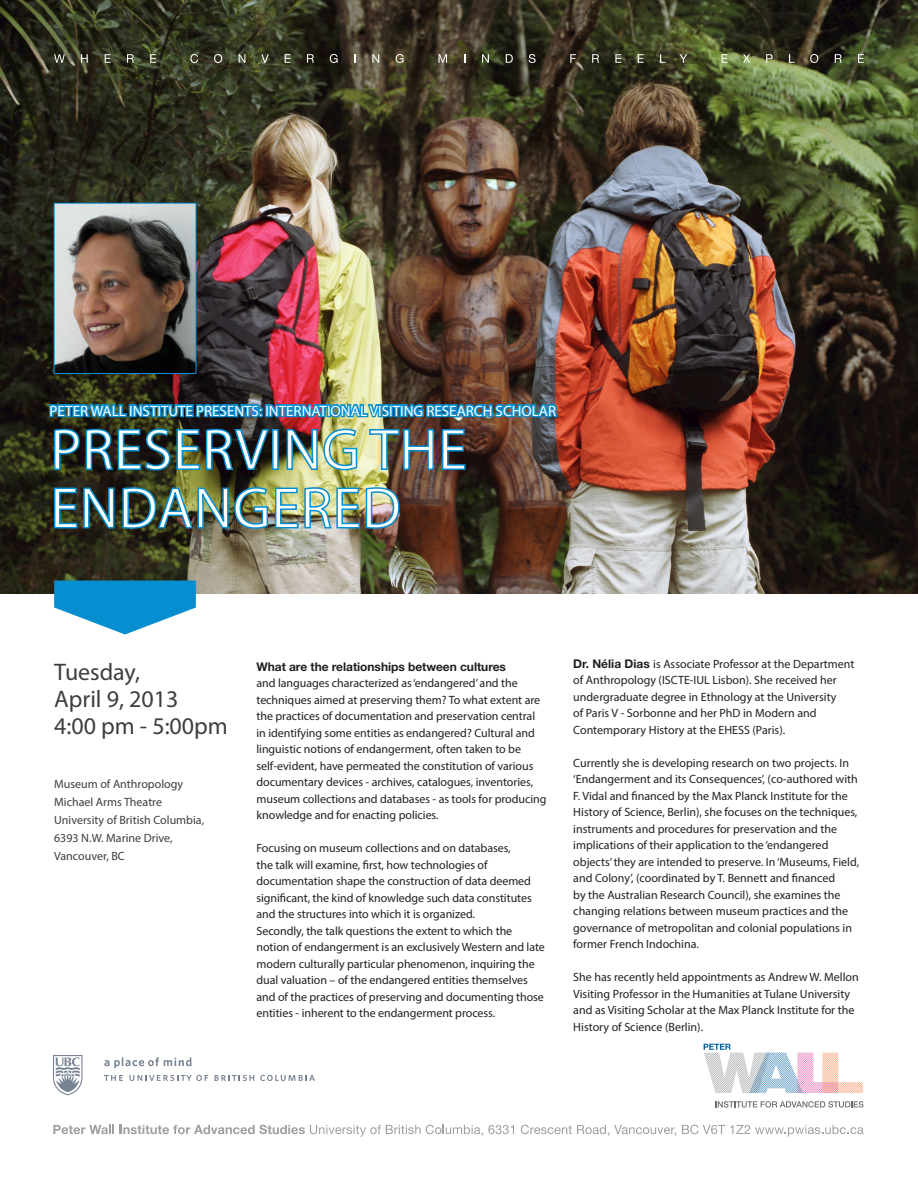
<style>
.page{position:relative;width:918px;height:1188px;background:#fff}
.page>*{position:absolute;margin:0;border:0;box-sizing:border-box;transform-origin:0 0}
.t1{font:58.5px/58.5px "Myriad Pro";letter-spacing:.01em;color:#fff}
.t2{font:24px "Myriad Pro";color:#3e3e3f}
.t3{font:15px "Myriad Pro";color:#fff}
.t4{font:12px/16.5px "Myriad Pro";letter-spacing:-.005em;color:#231f20}
.t5{font:12px "Myriad Pro";color:#3e3e3f}
.s1{font-family:"Helvetica Neue LT Std";font-weight:700}
</style>
<div class="page">
<img style="left:0;top:0;width:918px;height:594px">
<img style="left:56px;top:205px;width:138px;height:156px">
<div style="left:54px;top:203px;width:142px;height:171px;border:1px solid #068ed0"></div>
<svg style="left:53px;top:486px;width:62px;height:44px;background:#224042"></svg>
<img style="left:121px;top:486px;width:279px;height:44px">
<img style="left:48px;top:361px;width:513px;height:110px">
<svg style="left:104px;top:1075px;width:19px;height:6px"></svg>
<svg style="left:129px;top:1075px;width:79px;height:6px"></svg>
<svg style="left:214px;top:1075px;width:40px;height:6px"></svg>
<svg style="left:260px;top:1075px;width:55px;height:6px"></svg>
<svg style="left:53px;top:1055px;width:30px;height:40px"></svg>
<svg style="left:104px;top:1057px;width:87px;height:11px"></svg>
<svg style="left:53px;top:1125px;width:61px;height:9px"></svg>
<svg style="left:120px;top:1125px;width:394px;height:12px"></svg>
<svg style="left:521px;top:1125px;width:155px;height:11px"></svg>
<svg style="left:682px;top:1125px;width:182px;height:12px"></svg>
<svg style="left:716px;top:1101px;width:148px;height:7px"></svg>
<svg style="left:704px;top:1044px;width:159px;height:50px"></svg>
<svg style="left:54px;top:580px;width:142px;height:54px"></svg>
<svg style="left:54px;top:54px;width:11px;height:9px"></svg>
<svg style="left:81px;top:54px;width:7px;height:9px"></svg>
<svg style="left:105px;top:54px;width:6px;height:9px"></svg>
<svg style="left:127px;top:54px;width:7px;height:9px"></svg>
<svg style="left:150px;top:54px;width:6px;height:9px"></svg>
<svg style="left:190px;top:54px;width:8px;height:9px"></svg>
<svg style="left:214px;top:54px;width:8px;height:9px"></svg>
<svg style="left:239px;top:54px;width:6px;height:9px"></svg>
<svg style="left:261px;top:54px;width:8px;height:9px"></svg>
<svg style="left:285px;top:54px;width:6px;height:9px"></svg>
<svg style="left:307px;top:54px;width:7px;height:9px"></svg>
<svg style="left:330px;top:54px;width:8px;height:9px"></svg>
<svg style="left:372px;top:54px;width:7px;height:9px"></svg>
<svg style="left:396px;top:54px;width:8px;height:9px"></svg>
<svg style="left:439px;top:54px;width:8px;height:9px"></svg>
<svg style="left:482px;top:54px;width:7px;height:9px"></svg>
<svg style="left:506px;top:54px;width:7px;height:9px"></svg>
<svg style="left:529px;top:54px;width:7px;height:9px"></svg>
<svg style="left:570px;top:54px;width:6px;height:9px"></svg>
<svg style="left:592px;top:54px;width:7px;height:9px"></svg>
<svg style="left:615px;top:54px;width:6px;height:9px"></svg>
<svg style="left:638px;top:54px;width:6px;height:9px"></svg>
<svg style="left:660px;top:54px;width:6px;height:9px"></svg>
<svg style="left:679px;top:54px;width:8px;height:9px"></svg>
<svg style="left:722px;top:54px;width:5px;height:9px"></svg>
<svg style="left:743px;top:54px;width:7px;height:9px"></svg>
<svg style="left:766px;top:54px;width:7px;height:9px"></svg>
<svg style="left:789px;top:54px;width:6px;height:9px"></svg>
<svg style="left:810px;top:54px;width:8px;height:9px"></svg>
<svg style="left:835px;top:54px;width:7px;height:9px"></svg>
<svg style="left:858px;top:54px;width:6px;height:9px"></svg>
<p class="t3" style="left:50px;top:401px;width:508px">PETER WALL INSTITUTE PRESENTS: INTERNATIONAL VISITING RESEARCH SCHOLAR</p>
<p class="t1" style="left:50px;top:419px;width:418px">PRESERVING THE<br>ENDANGERED</p>
<p class="t2" style="left:54px;top:657px;width:87px">Tuesday,</p>
<p class="t2" style="left:54px;top:684px;width:126px">April 9, 2013</p>
<p class="t2" style="left:54px;top:711px;width:175px">4:00 pm - 5:00pm</p>
<p class="t5" style="left:54px;top:776px;width:130px">Museum of Anthropology</p>
<p class="t5" style="left:54px;top:794px;width:109px">Michael Arms Theatre</p>
<p class="t5" style="left:54px;top:812px;width:152px">University of British Columbia,</p>
<p class="t5" style="left:54px;top:830px;width:120px">6393 N.W. Marine Drive,</p>
<p class="t5" style="left:54px;top:848px;width:72px">Vancouver, BC</p>
<p class="t4" style="left:256px;top:658px;width:292px"><span class="s1">What are the relationships between cultures<br></span>and languages characterized as ‘endangered’ and the techniques aimed at preserving them? To what extent are the practices of documentation and preservation central in identifying some entities as endangered? Cultural and linguistic notions of endangerment, often taken to be self-evident, have permeated the constitution of various documentary devices - archives, catalogues, inventories, museum collections and databases - as tools for producing knowledge and for enacting policies.</p>
<p class="t4" style="left:256px;top:840px;width:277px">Focusing on museum collections and on databases,<br>the talk will examine, first, how technologies of documentation shape the construction of data deemed significant, the kind of knowledge such data constitutes and the structures into which it is organized.</p>
<p class="t4" style="left:256px;top:922px;width:290px">Secondly, the talk questions the extent to which the notion of endangerment is an exclusively Western and late modern culturally particular phenomenon, inquiring the dual valuation – of the endangered entities themselves and of the practices of preserving and documenting those entities - inherent to the endangerment process.</p>
<p class="t4" style="left:573px;top:655px;width:283px"><span class="s1">Dr. Nélia Dias</span> is Associate Professor at the Department of Anthropology (ISCTE-IUL Lisbon). She received her undergraduate degree in Ethnology at the University<br>of Paris V - Sorbonne and her PhD in Modern and Contemporary History at the EHESS (Paris).</p>
<p class="t4" style="left:573px;top:754px;width:287px">Currently she is developing research on two projects. In ‘Endangerment and its Consequences’, (co-authored with F. Vidal and financed by the Max Planck Institute for the History of Science, Berlin), she focuses on the techniques, instruments and procedures for preservation and the implications of their application to the ‘endangered objects’ they are intended to preserve. In ‘Museums, Field, and Colony’, (coordinated by T. Bennett and financed<br>by the Australian Research Council), she examines the changing relations between museum practices and the governance of metropolitan and colonial populations in former French Indochina.</p>
<p class="t4" style="left:573px;top:969px;width:287px">She has recently held appointments as Andrew W. Mellon Visiting Professor in the Humanities at Tulane University and as Visiting Scholar at the Max Planck Institute for the History of Science (Berlin).</p>
</div>
